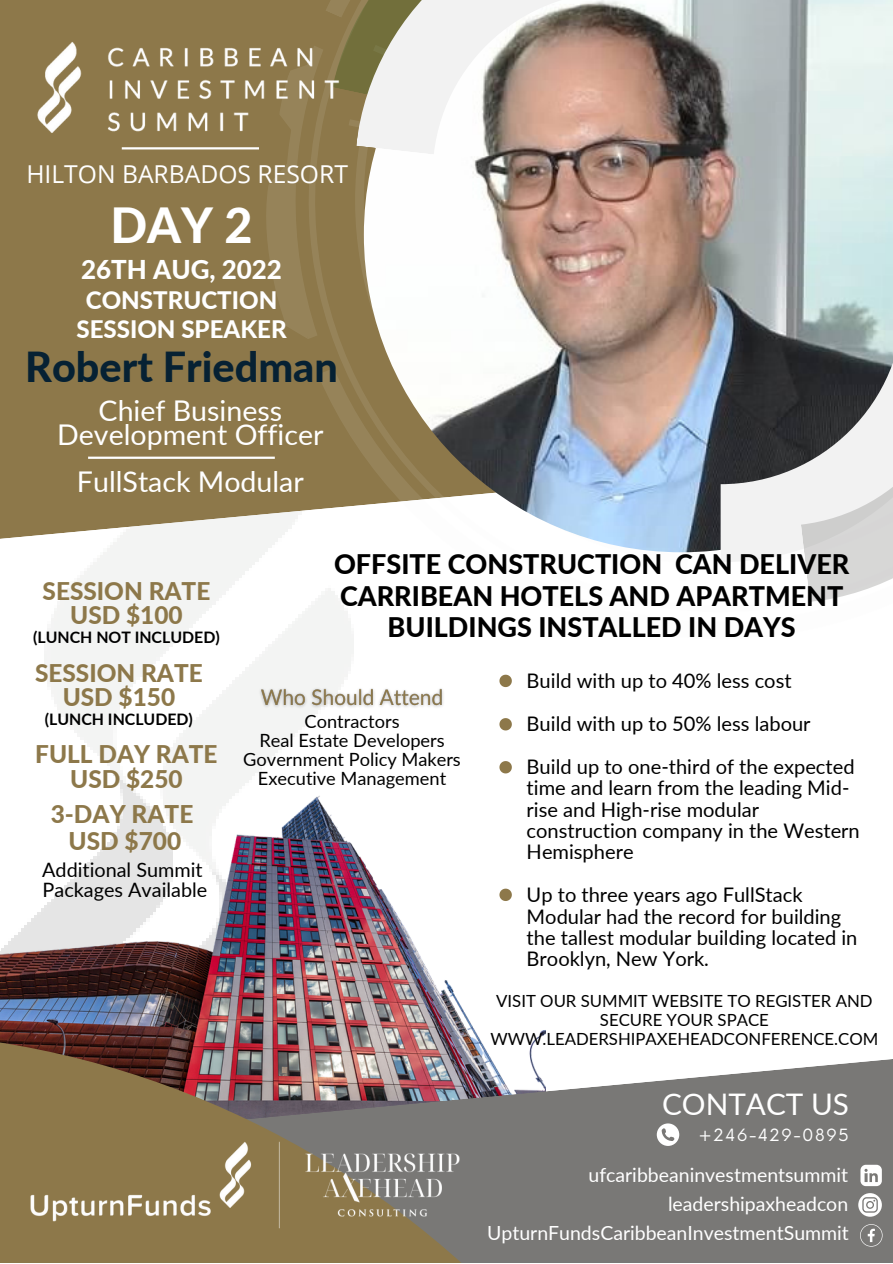
<style>
.page{position:relative;width:893px;height:1264px;background:#fff}
.page>*{position:absolute;margin:0;border:0;box-sizing:border-box;transform-origin:0 0}
.t1{font:800 48.45px "Lato";color:#fff}
.t2{font:800 41.4px "Lato";color:#062133}
.t3{font:29.7px "Lato";color:#fff}
.t4{font:28.5px/23.5px "Lato";color:#fff;text-align:center}
.t5{font:800 27px/31.5px "Lato";color:#000;text-align:center}
.t6{font:800 25.95px "Lato";color:#fff}
.t7{font:24.6px "Open Sans";color:#fff}
.t8{font:800 24.45px/26.7px "Lato";color:#8d784a;text-align:center}
.t9{font:800 24.3px/24.8px "Lato";color:#8d784a;text-align:center}
.t10{font:800 24.15px/29.2px "Lato";color:#fff;text-align:center}
.t11{font:20.1px/21.3px "Lato";color:#000}
.t12{font:19.8px/19.8px "Lato";color:#000}
.t13{font:19.5px "Lato";color:#fff}
.t14{font:18.15px/19px "Lato";color:#000;text-align:center}
.t15{font:16.8px/19px "Lato";color:#000;text-align:center}
.t16{font:16.5px "Now";letter-spacing:.085em;color:#fff}
.t17{font:700 15.9px "Lato";color:#000}
</style>
<div class="page">
<img style="left:0;top:773px;width:546px;height:258px">
<div style="left:760px;top:1059px;width:132px;height:203px;background:#797876"></div>
<div style="left:0;top:0;width:177px;height:562px;background:#8d784a"></div>
<svg style="left:177px;top:0;width:148px;height:743px;fill:#8d784a"></svg>
<svg style="left:270px;top:342px;width:423px;height:436px"></svg>
<svg style="left:193px;top:141px;width:171px;height:198px;background:#8f7a4d"></svg>
<svg style="left:332px;top:0;width:24px;height:141px"></svg>
<img style="left:364px;top:0;width:528px;height:552px">
<svg style="left:356px;top:0;width:288px;height:175px"></svg>
<img style="left:0;top:1031px;width:760px;height:231px">
<svg style="left:720px;top:301px;width:172px;height:301px"></svg>
<svg style="left:656px;top:1123px;width:23px;height:22px"></svg>
<hr style="left:88px;top:456px;width:187px;height:3px;background:#fff">
<img style="left:30px;top:31px;width:320px;height:115px">
<img style="left:0;top:1136px;width:500px;height:100px">
<svg style="left:858px;top:1193px;width:23px;height:23px"></svg>
<svg style="left:860px;top:1224px;width:22px;height:22px"></svg>
<svg style="left:499px;top:674px;width:13px;height:13px"></svg>
<svg style="left:499px;top:718px;width:13px;height:12px"></svg>
<svg style="left:860px;top:1164px;width:21px;height:22px"></svg>
<hr style="left:122px;top:147px;width:137px;height:2px;background:#fff">
<img style="left:256px;top:679px;width:193px;height:37px">
<svg style="left:499px;top:761px;width:13px;height:12px"></svg>
<svg style="left:499px;top:888px;width:13px;height:13px"></svg>
<p class="t7" style="left:26px;top:157px;width:323px">HILTON BARBADOS RESORT</p>
<h1 class="t1" style="left:110px;top:195px;width:144px">DAY 2</h1>
<p class="t6" style="left:81px;top:254px;width:202px">26TH AUG, 2022</p>
<p class="t10" style="left:76px;top:285px;width:212px">CONSTRUCTION<br>SESSION SPEAKER</p>
<h2 class="t2" style="left:25px;top:341px;width:314px">Robert Friedman</h2>
<h3 class="t4" style="left:57px;top:398px;width:268px">Chief Business<br>Development Officer</h3>
<h3 class="t4" style="left:77px;top:469px;width:228px">FullStack Modular</h3>
<p class="t9" style="left:43px;top:577px;width:169px">SESSION RATE<br>USD $100</p>
<p class="t17" style="left:33px;top:627px;width:188px">(LUNCH NOT INCLUDED)</p>
<h3 class="t5" style="left:334px;top:548px;width:516px">OFFSITE CONSTRUCTION CAN DELIVER<br>CARRIBEAN HOTELS AND APARTMENT<br>BUILDINGS INSTALLED IN DAYS</h3>
<p class="t9" style="left:35px;top:659px;width:169px">SESSION RATE<br>USD $150</p>
<p class="t17" style="left:45px;top:709px;width:150px">(LUNCH INCLUDED)</p>
<p class="t9" style="left:35px;top:741px;width:184px">FULL DAY RATE<br>USD $250</p>
<p class="t8" style="left:51px;top:800px;width:144px">3-DAY RATE<br>USD $700</p>
<p class="t12" style="left:42px;top:859px;width:166px">Additional Summit<br>Packages Available</p>
<p class="t14" style="left:243px;top:711px;width:219px">Contractors<br>Real Estate Developers<br>Government Policy Makers<br>Executive Management</p>
<p class="t11" style="left:526px;top:659px;width:329px;line-height:42.8px">Build with up to 40% less cost<br>Build with up to 50% less labour<br>Build up to one-third of the expected</p>
<p class="t11" style="left:526px;top:776px;width:334px">time and learn from the leading Mid&shy;rise and High-rise modular construction company in the Western<br>Hemisphere</p>
<p class="t11" style="left:526px;top:883px;width:332px">Up to three years ago FullStack<br>Modular had the record for building the tallest modular building located in<br>Brooklyn, New York.</p>
<p class="t15" style="left:490px;top:991px;width:389px">VISIT OUR SUMMIT WEBSITE TO REGISTER AND<br>SECURE YOUR SPACE<br>WWW.LEADERSHIPAXEHEADCONFERENCE.COM</p>
<h3 class="t3" style="left:662px;top:1085px;width:188px">CONTACT US</h3>
<p class="t16" style="left:698px;top:1125px;width:152px">+246-429-0895</p>
<p class="t13" style="left:588px;top:1162px;width:261px">ufcaribbeaninvestmentsummit</p>
<p class="t13" style="left:668px;top:1191px;width:182px">leadershipaxheadcon</p>
<p class="t13" style="left:487px;top:1220px;width:363px">UpturnFundsCaribbeanInvestmentSummit</p>
</div>
